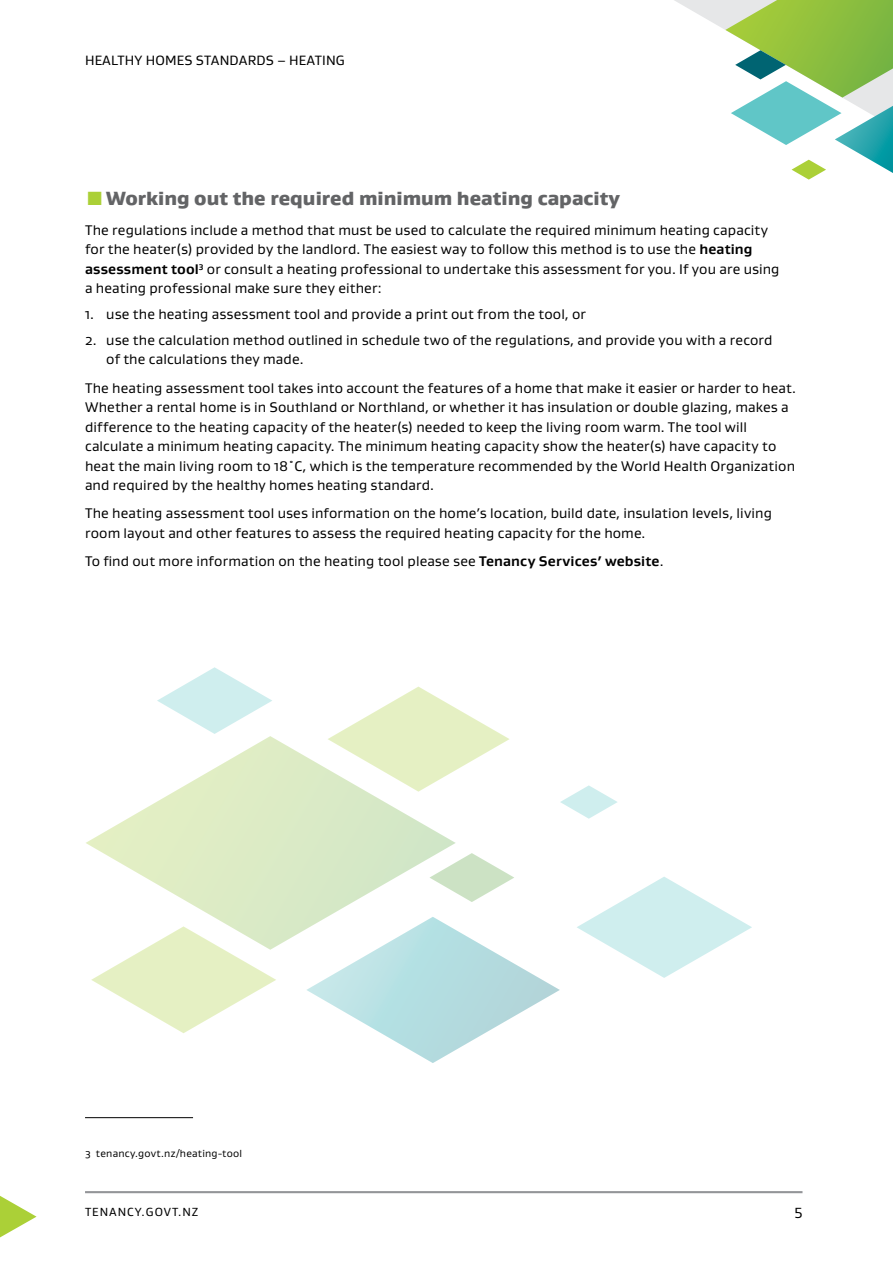
<style>
.page{position:relative;width:893px;height:1263px;background:#fff}
.page>*{position:absolute;margin:0;border:0;box-sizing:border-box;transform-origin:0 0}
.t1{font:900 19.5px "Gustan";color:#636466}
.t2{font:15px "Gustan";color:#000}
.Body_text{font:14.25px/19.5px "Gustan";letter-spacing:.01em;color:#000}
.t3{font:13.8px "Gustan";letter-spacing:.01em;color:#000}
.t4{font:12px "Gustan";letter-spacing:.08em;color:#000}
.Footnote{font:10.5px "Gustan";letter-spacing:.02em;color:#000}
.s1{font-weight:700}
</style>
<div class="page">
<hr style="left:85px;top:1191px;width:717px;height:2px;background:#939598">
<svg style="left:674px;top:0;width:219px;height:180px"></svg>
<svg style="left:0;top:1196px;width:37px;height:42px"></svg>
<hr style="left:85px;top:1117px;width:108px;height:1px;background:#000">
<svg style="left:86px;top:736px;width:370px;height:211px"></svg>
<svg style="left:91px;top:926px;width:185px;height:107px"></svg>
<svg style="left:157px;top:667px;width:115px;height:67px"></svg>
<svg style="left:577px;top:877px;width:175px;height:101px"></svg>
<svg style="left:327px;top:686px;width:183px;height:106px"></svg>
<svg style="left:306px;top:917px;width:254px;height:146px"></svg>
<svg style="left:560px;top:785px;width:57px;height:34px"></svg>
<svg style="left:429px;top:853px;width:85px;height:49px"></svg>
<p class="t3" style="left:85px;top:51px;width:261px">HEALTHY HOMES STANDARDS – HEATING</p>
<p class="t1" style="left:106px;top:185px;width:515px">Working out the required minimum heating capacity</p>
<p class="Body_text" style="left:85px;top:220px;width:696px">The regulations include a method that must be used to calculate the required minimum heating capacity for the heater(s) provided by the landlord. The easiest way to follow this method is to use the <span class="s1">heating assessment tool</span><sup>3</sup> or consult a heating professional to undertake this assessment for you. If you are using a heating professional make sure they either:</p>
<p class="Body_text" style="left:85px;top:304px;width:502px">1. use the heating assessment tool and provide a print out from the tool, or</p>
<p class="Body_text" style="left:106px;top:330px;width:668px;text-indent:-21px">2. use the calculation method outlined in schedule two of the regulations, and provide you with a record of the calculations they made.</p>
<p class="Body_text" style="left:85px;top:377px;width:713px">The heating assessment tool takes into account the features of a home that make it easier or harder to heat.<br>Whether a rental home is in Southland or Northland, or whether it has insulation or double glazing, makes a difference to the heating capacity of the heater(s) needed to keep the living room warm. The tool will calculate a minimum heating capacity. The minimum heating capacity show the heater(s) have capacity to heat the main living room to 18˚C, which is the temperature recommended by the World Health Organization and required by the healthy homes heating standard.</p>
<p class="Body_text" style="left:85px;top:503px;width:688px">The heating assessment tool uses information on the home’s location, build date, insulation levels, living room layout and other features to assess the required heating capacity for the home.</p>
<p class="Body_text" style="left:85px;top:550px;width:580px">To find out more information on the heating tool please see <span class="s1">Tenancy Services’ website</span>.</p>
<p class="Footnote" style="left:85px;top:1146px;width:159px">3 tenancy.govt.nz/heating-tool</p>
<p class="t4" style="left:85px;top:1204px;width:115px">TENANCY.GOVT.NZ</p>
<p class="t2" style="left:794px;top:1203px;width:10px">5</p>
</div>
